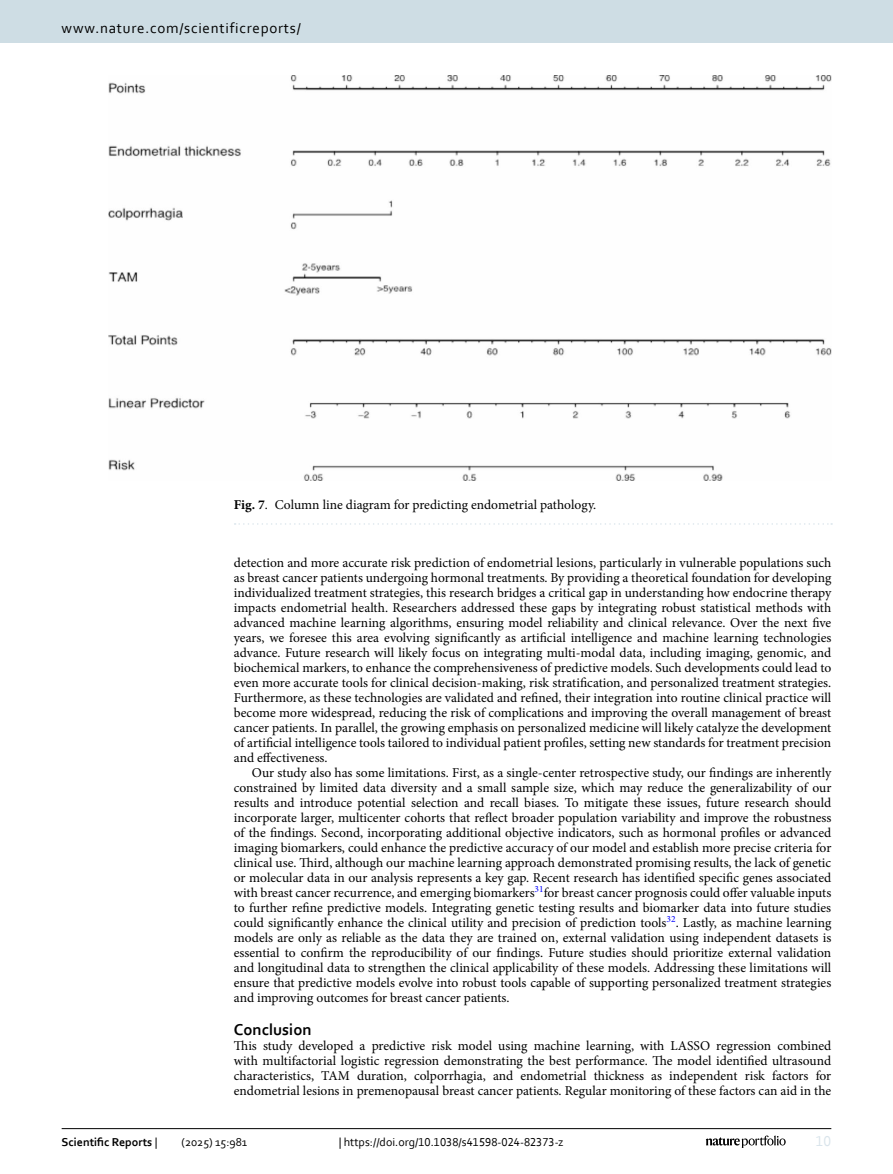
<style>
.page{position:relative;width:893px;height:1174px;background:#fff}
.page>*{position:absolute;margin:0;border:0;box-sizing:border-box;transform-origin:0 0}
.Head_1{font:700 16.5px "Corbel";color:#000}
.t1{font:15px "Corbel";letter-spacing:.05em;color:#000}
.t2{font:15px "Corbel";color:#d9e4eb}
.Body_Text_Indent{font:13.5px/15px "Minion Pro";letter-spacing:-.005em;color:#000;text-align:justify}
.Body_Text{font:13.5px/15px "Minion Pro";color:#000;text-align:justify}
.Figure_Caption{font:13.5px "Minion Pro";color:#000}
.t3{font:12px "Corbel";color:#000}
.t4{font:700 12px "Corbel";color:#000}
.s1{font-weight:700}
.s2{font-weight:400}
</style>
<div class="page">
<img style="left:108px;top:76px;width:723px;height:405px">
<svg style="left:235px;top:523px;width:597px;height:2px"></svg>
<hr style="left:62px;top:1128px;width:769px;height:1px;background:#000">
<svg style="left:706px;top:1135px;width:80px;height:12px"></svg>
<div style="left:0;top:0;width:893px;height:43px;background:#cedde4"></div>
<p class="t1" style="left:62px;top:18px;width:241px">www.nature.com/scientificreports/</p>
<p class="Figure_Caption" style="left:234px;top:495px;width:364px"><span class="s1">Fig. 7</span>. Column line diagram for predicting endometrial pathology.</p>
<p class="Body_Text_Indent" style="left:234px;top:555px;width:599px">detection and more accurate risk prediction of endometrial lesions, particularly in vulnerable populations such as breast cancer patients undergoing hormonal treatments. By providing a theoretical foundation for developing individualized treatment strategies, this research bridges a critical gap in understanding how endocrine therapy impacts endometrial health. Researchers addressed these gaps by integrating robust statistical methods with advanced machine learning algorithms, ensuring model reliability and clinical relevance. Over the next five years, we foresee this area evolving significantly as artificial intelligence and machine learning technologies advance. Future research will likely focus on integrating multi-modal data, including imaging, genomic, and biochemical markers, to enhance the comprehensiveness of predictive models. Such developments could lead to even more accurate tools for clinical decision-making, risk stratification, and personalized treatment strategies.<br>Furthermore, as these technologies are validated and refined, their integration into routine clinical practice will become more widespread, reducing the risk of complications and improving the overall management of breast cancer patients. In parallel, the growing emphasis on personalized medicine will likely catalyze the development of artificial intelligence tools tailored to individual patient profiles, setting new standards for treatment precision and effectiveness.</p>
<p class="Body_Text_Indent" style="left:234px;top:765px;width:599px;text-indent:18px">Our study also has some limitations. First, as a single-center retrospective study, our findings are inherently constrained by limited data diversity and a small sample size, which may reduce the generalizability of our results and introduce potential selection and recall biases. To mitigate these issues, future research should incorporate larger, multicenter cohorts that reflect broader population variability and improve the robustness of the findings. Second, incorporating additional objective indicators, such as hormonal profiles or advanced imaging biomarkers, could enhance the predictive accuracy of our model and establish more precise criteria for clinical use. Third, although our machine learning approach demonstrated promising results, the lack of genetic or molecular data in our analysis represents a key gap. Recent research has identified specific genes associated with breast cancer recurrence, and emerging biomarkers<sup>31</sup>for breast cancer prognosis could offer valuable inputs to further refine predictive models. Integrating genetic testing results and biomarker data into future studies could significantly enhance the clinical utility and precision of prediction tools<sup>32</sup>. Lastly, as machine learning models are only as reliable as the data they are trained on, external validation using independent datasets is essential to confirm the reproducibility of our findings. Future studies should prioritize external validation and longitudinal data to strengthen the clinical applicability of these models. Addressing these limitations will ensure that predictive models evolve into robust tools capable of supporting personalized treatment strategies and improving outcomes for breast cancer patients.</p>
<p class="Head_1" style="left:234px;top:1019px;width:79px">Conclusion</p>
<p class="Body_Text" style="left:234px;top:1038px;width:599px">This study developed a predictive risk model using machine learning, with LASSO regression combined with multifactorial logistic regression demonstrating the best performance. The model identified ultrasound characteristics, TAM duration, colporrhagia, and endometrial thickness as independent risk factors for endometrial lesions in premenopausal breast cancer patients. Regular monitoring of these factors can aid in the</p>
<p class="t4" style="left:62px;top:1134px;width:97px">Scientific Reports <span class="s2">|</span></p>
<p class="t3" style="left:181px;top:1134px;width:67px">(2025) 15:981</p>
<p class="t3" style="left:339px;top:1134px;width:226px">| https://doi.org/10.1038/s41598-024-82373-z</p>
<p class="t2" style="left:816px;top:1132px;width:17px">10</p>
</div>
